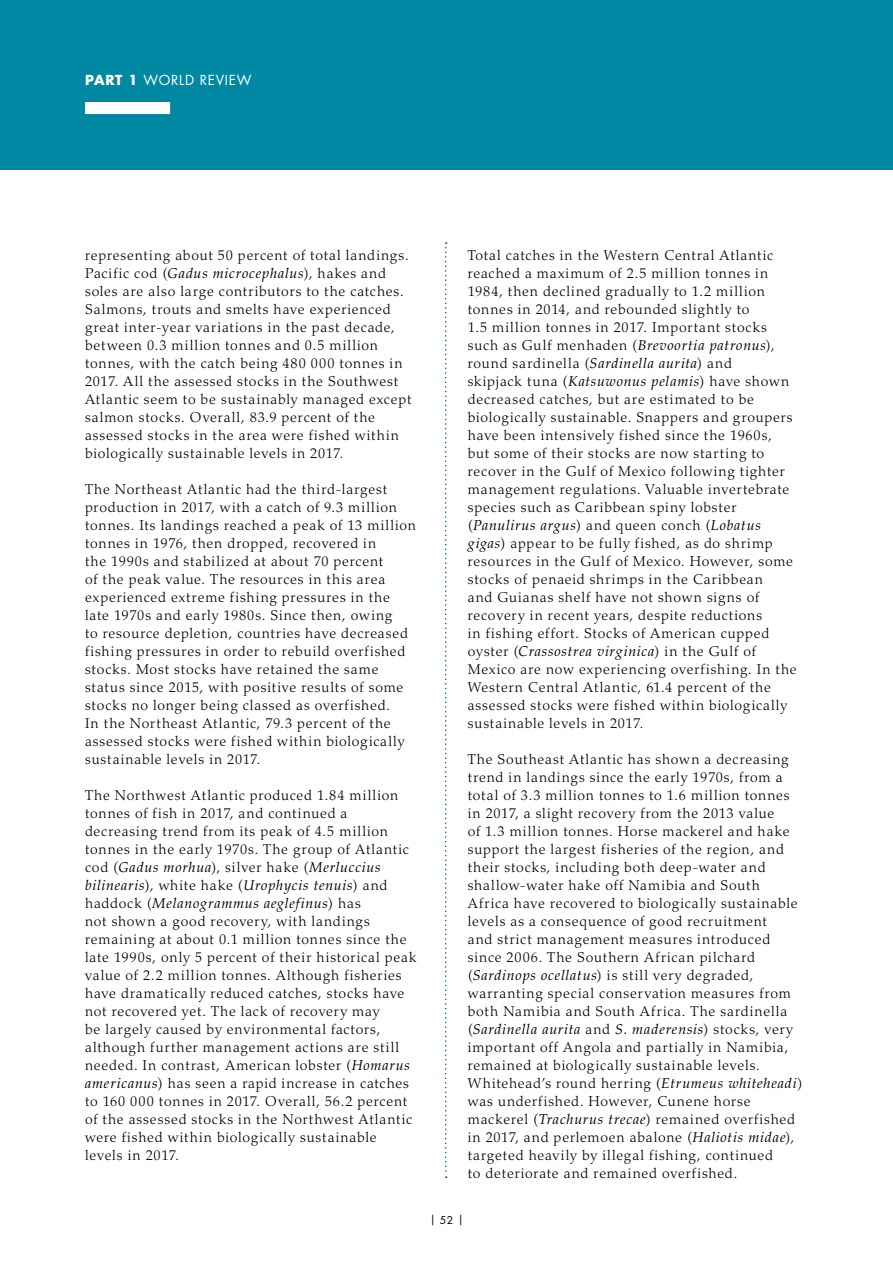
<style>
.page{position:relative;width:893px;height:1263px;background:#fff}
.page>*{position:absolute;margin:0;border:0;box-sizing:border-box;transform-origin:0 0}
.t1{font:300 14.25px/18px "Palatino LT Std";letter-spacing:.055em;color:#000}
.t2{font:13.5px "Futura Std";letter-spacing:.055em;color:#fff}
.t3{font:10.5px "Futura Std";color:#000}
.s1{font-weight:700}
.s2{font-weight:400;font-style:italic}
</style>
<div class="page">
<div style="left:0;top:0;width:893px;height:170px;background:#0088a2"></div>
<div style="left:85px;top:102px;width:85px;height:12px;background:#fff"></div>
<svg style="left:445px;top:242px;width:2px;height:936px"></svg>
<p class="t2" style="left:85px;top:71px;width:168px"><span class="s1">PART 1</span> WORLD REVIEW</p>
<p class="t1" style="left:85px;top:246px;width:328px">representing about 50 percent of total landings.<br>Pacific cod (<span class="s2">Gadus microcephalus</span>), hakes and soles are also large contributors to the catches.<br>Salmons, trouts and smelts have experienced great inter-year variations in the past decade, between 0.3 million tonnes and 0.5 million tonnes, with the catch being 480 000 tonnes in 2017. All the assessed stocks in the Southwest Atlantic seem to be sustainably managed except salmon stocks. Overall, 83.9 percent of the assessed stocks in the area were fished within biologically sustainable levels in 2017.</p>
<p class="t1" style="left:85px;top:480px;width:333px">The Northeast Atlantic had the third-largest production in 2017, with a catch of 9.3 million tonnes. Its landings reached a peak of 13 million tonnes in 1976, then dropped, recovered in<br>the 1990s and stabilized at about 70 percent<br>of the peak value. The resources in this area experienced extreme fishing pressures in the late 1970s and early 1980s. Since then, owing<br>to resource depletion, countries have decreased fishing pressures in order to rebuild overfished stocks. Most stocks have retained the same status since 2015, with positive results of some stocks no longer being classed as overfished.<br>In the Northeast Atlantic, 79.3 percent of the assessed stocks were fished within biologically sustainable levels in 2017.</p>
<p class="t1" style="left:85px;top:786px;width:333px">The Northwest Atlantic produced 1.84 million tonnes of fish in 2017, and continued a decreasing trend from its peak of 4.5 million tonnes in the early 1970s. The group of Atlantic cod (<span class="s2">Gadus morhua</span>), silver hake (<span class="s2">Merluccius bilinearis</span>), white hake (<span class="s2">Urophycis tenuis</span>) and haddock (<span class="s2">Melanogrammus aeglefinus</span>) has<br>not shown a good recovery, with landings remaining at about 0.1 million tonnes since the late 1990s, only 5 percent of their historical peak value of 2.2 million tonnes. Although fisheries have dramatically reduced catches, stocks have not recovered yet. The lack of recovery may<br>be largely caused by environmental factors, although further management actions are still needed. In contrast, American lobster (<span class="s2">Homarus americanus</span>) has seen a rapid increase in catches to 160 000 tonnes in 2017. Overall, 56.2 percent of the assessed stocks in the Northwest Atlantic were fished within biologically sustainable levels in 2017.</p>
<p class="t1" style="left:468px;top:246px;width:330px">Total catches in the Western Central Atlantic reached a maximum of 2.5 million tonnes in 1984, then declined gradually to 1.2 million tonnes in 2014, and rebounded slightly to<br>1.5 million tonnes in 2017. Important stocks such as Gulf menhaden (<span class="s2">Brevoortia patronus</span>), round sardinella (<span class="s2">Sardinella aurita</span>) and<br>skipjack tuna (<span class="s2">Katsuwonus pelamis</span>) have shown decreased catches, but are estimated to be biologically sustainable. Snappers and groupers have been intensively fished since the 1960s, but some of their stocks are now starting to recover in the Gulf of Mexico following tighter management regulations. Valuable invertebrate species such as Caribbean spiny lobster (<span class="s2">Panulirus argus</span>) and queen conch (<span class="s2">Lobatus gigas</span>) appear to be fully fished, as do shrimp resources in the Gulf of Mexico. However, some stocks of penaeid shrimps in the Caribbean<br>and Guianas shelf have not shown signs of recovery in recent years, despite reductions<br>in fishing effort. Stocks of American cupped oyster (<span class="s2">Crassostrea virginica</span>) in the Gulf of Mexico are now experiencing overfishing. In the Western Central Atlantic, 61.4 percent of the assessed stocks were fished within biologically sustainable levels in 2017.</p>
<p class="t1" style="left:468px;top:750px;width:336px">The Southeast Atlantic has shown a decreasing trend in landings since the early 1970s, from a total of 3.3 million tonnes to 1.6 million tonnes in 2017, a slight recovery from the 2013 value<br>of 1.3 million tonnes. Horse mackerel and hake support the largest fisheries of the region, and their stocks, including both deep-water and shallow-water hake off Namibia and South Africa have recovered to biologically sustainable levels as a consequence of good recruitment<br>and strict management measures introduced since 2006. The Southern African pilchard (<span class="s2">Sardinops ocellatus</span>) is still very degraded, warranting special conservation measures from both Namibia and South Africa. The sardinella (<span class="s2">Sardinella aurita</span> and <span class="s2">S. maderensis</span>) stocks, very important off Angola and partially in Namibia, remained at biologically sustainable levels.<br>Whitehead’s round herring (<span class="s2">Etrumeus whiteheadi</span>) was underfished. However, Cunene horse mackerel (<span class="s2">Trachurus trecae</span>) remained overfished in 2017, and perlemoen abalone (<span class="s2">Haliotis midae</span>), targeted heavily by illegal fishing, continued<br>to deteriorate and remained overfished.</p>
<p class="t3" style="left:430px;top:1213px;width:35px">| 52 |</p>
</div>
